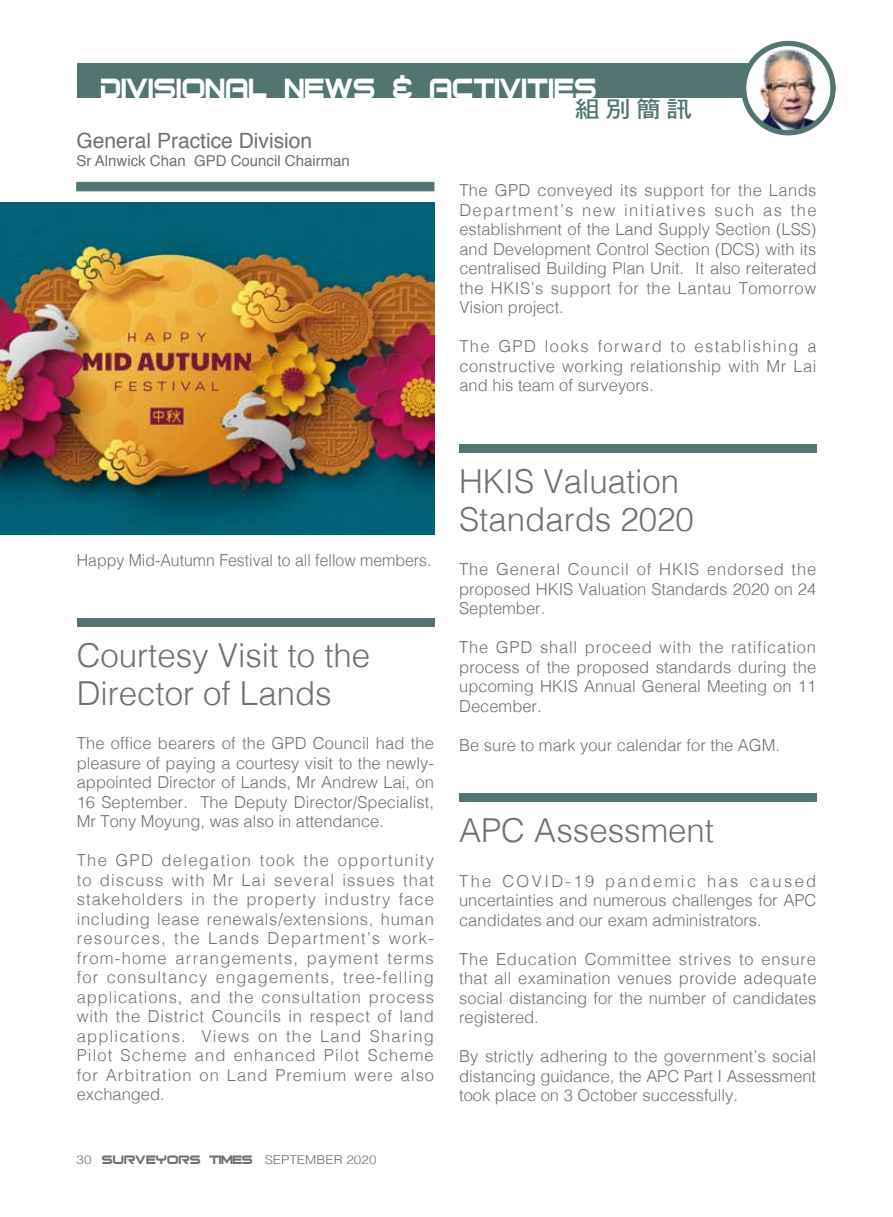
<style>
.page{position:relative;width:893px;height:1217px;background:#fff}
.page>*{position:absolute;margin:0;border:0;box-sizing:border-box;transform-origin:0 0}
.t1{font:37.5px "Bitsumishi";color:#fff;scale:.9 1}
.t2{font:300 33px/37.5px "Helvetica";color:#727171}
.t3{font:22.95px "DF Hei Bd HK BF";color:#527571;scale:1.11 1}
.t4{font:21px "Helvetica";color:#727171}
.t5{font:300 16.5px/19.5px "Helvetica";color:#727171;text-align:justify}
.t6{font:300 16.5px "Helvetica";color:#727171;scale:.96 1}
.t7{font:15px "Helvetica";color:#727171}
.t8{font:300 12.15px "Helvetica";color:#727171;scale:1.11 1}
.s1{font-family:"Bitsumishi";font-weight:400;font-size:16.5px}
</style>
<div class="page">
<div style="left:77px;top:64px;width:739px;height:34px;background:#527571"></div>
<div style="left:742px;top:41px;width:93px;height:94px;background:#527571;border-radius:50%"></div>
<img style="left:746px;top:46px;width:85px;height:85px;border-radius:43px">
<div style="left:77px;top:182px;width:357px;height:9px;background:#527571"></div>
<div style="left:77px;top:618px;width:357px;height:9px;background:#527571"></div>
<div style="left:459px;top:444px;width:357px;height:9px;background:#527571"></div>
<div style="left:459px;top:793px;width:357px;height:8px;background:#527571"></div>
<img style="left:0;top:202px;width:434px;height:332px">
<h1 class="t1" style="left:101px;top:73px;width:553px">DIVISIONAL NEWS &amp; ACTIVITIES</h1>
<h3 class="t3" style="left:575px;top:97px;width:107px">組別簡訊</h3>
<p class="t4" style="left:77px;top:124px;width:237px">General Practice Division</p>
<p class="t7" style="left:77px;top:149px;width:275px">Sr Alnwick Chan GPD Council Chairman</p>
<p class="t5" style="left:459px;top:179px;width:359px">The GPD conveyed its support for the Lands Department’s new initiatives such as the establishment of the Land Supply Section (LSS) and Development Control Section (DCS) with its centralised Building Plan Unit. It also reiterated the HKIS’s support for the Lantau Tomorrow Vision project.</p>
<p class="t5" style="left:459px;top:335px;width:359px">The GPD looks forward to establishing a constructive working relationship with Mr Lai and his team of surveyors.</p>
<p class="t6" style="left:77px;top:545px;width:371px">Happy Mid-Autumn Festival to all fellow members.</p>
<h2 class="t2" style="left:77px;top:634px;width:295px">Courtesy Visit to the<br>Director of Lands</h2>
<p class="t5" style="left:77px;top:732px;width:359px">The office bearers of the GPD Council had the pleasure of paying a courtesy visit to the newly&shy;appointed Director of Lands, Mr Andrew Lai, on 16 September. The Deputy Director/Specialist, Mr Tony Moyung, was also in attendance.</p>
<p class="t5" style="left:77px;top:849px;width:359px">The GPD delegation took the opportunity to discuss with Mr Lai several issues that stakeholders in the property industry face including lease renewals/extensions, human resources, the Lands Department’s work&shy;from-home arrangements, payment terms for consultancy engagements, tree-felling applications, and the consultation process with the District Councils in respect of land applications. Views on the Land Sharing Pilot Scheme and enhanced Pilot Scheme for Arbitration on Land Premium were also exchanged.</p>
<p class="t8" style="left:77px;top:1149px;width:272px">30 <span class="s1">SURVEYORS TIMES</span> SEPTEMBER 2020</p>
<h2 class="t2" style="left:459px;top:460px;width:236px">HKIS Valuation<br>Standards 2020</h2>
<p class="t5" style="left:459px;top:558px;width:359px">The General Council of HKIS endorsed the proposed HKIS Valuation Standards 2020 on 24<br>September.</p>
<p class="t5" style="left:459px;top:636px;width:359px">The GPD shall proceed with the ratification process of the proposed standards during the upcoming HKIS Annual General Meeting on 11<br>December.</p>
<p class="t5" style="left:459px;top:733px;width:322px">Be sure to mark your calendar for the AGM.</p>
<h2 class="t2" style="left:459px;top:809px;width:256px">APC Assessment</h2>
<p class="t5" style="left:459px;top:869px;width:359px">The COVID-19 pandemic has caused uncertainties and numerous challenges for APC candidates and our exam administrators.</p>
<p class="t5" style="left:459px;top:947px;width:359px">The Education Committee strives to ensure that all examination venues provide adequate social distancing for the number of candidates registered.</p>
<p class="t5" style="left:459px;top:1045px;width:359px">By strictly adhering to the government’s social distancing guidance, the APC Part I Assessment took place on 3 October successfully.</p>
</div>
